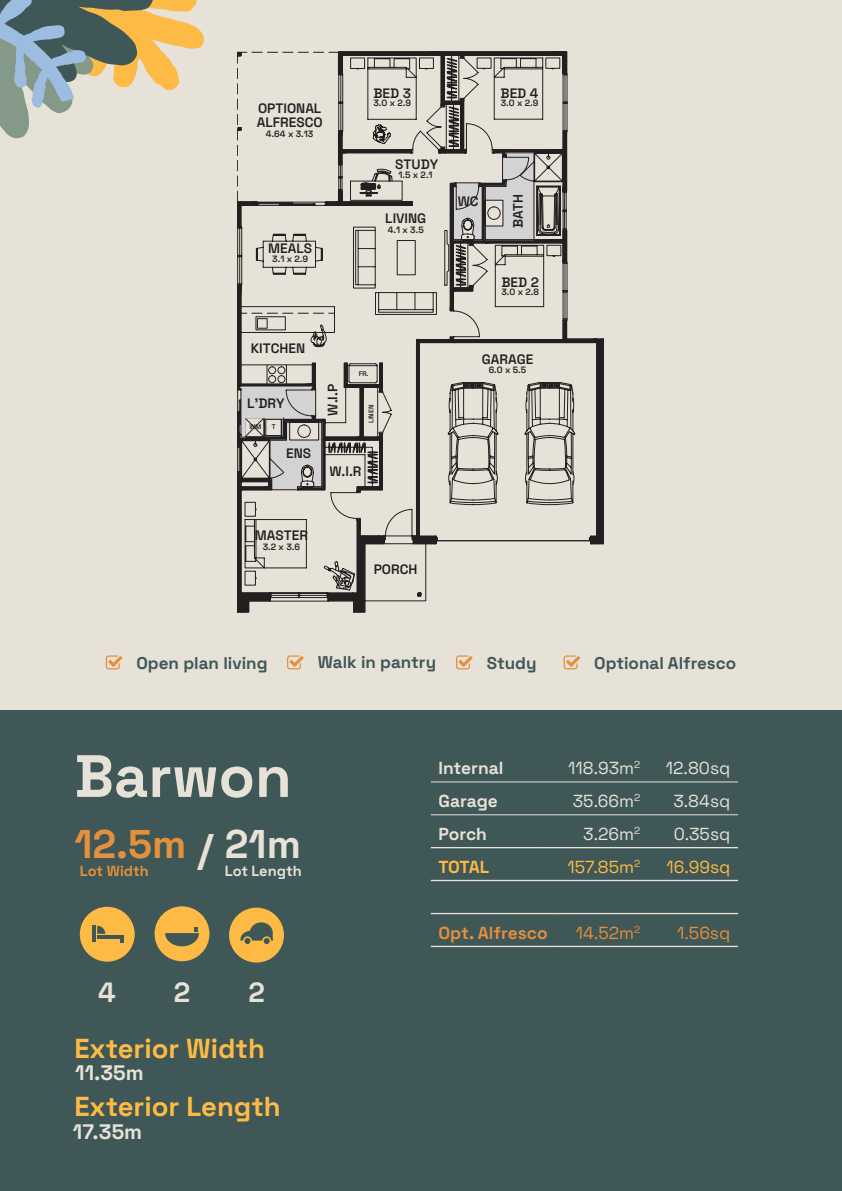
<style>
.page{position:relative;width:842px;height:1191px;background:#fff}
.page>*{position:absolute;margin:0;border:0;box-sizing:border-box;transform-origin:0 0}
.t1{font:700 59.6px "Space Grotesk";color:#e6e2d8}
.t2{font:700 40px "Space Grotesk";color:#e4913d}
.t3{font:700 40px "Space Grotesk";color:#e6e2d8}
.t4{font:700 27.8px "Space Grotesk";color:#e6e2d8}
.t5{font:700 27.4px "Space Grotesk";color:#fdbb45}
.t6{font:700 21px "Space Grotesk";color:#e6e2d8}
.t7{font:17.4px "Space Grotesk";color:#e6e2d8}
.t8{font:700 17.4px "Space Grotesk";color:#e6e2d8}
.t9{font:17.4px "Space Grotesk";color:#fdbb45}
.t10{font:17.4px "Space Grotesk";color:#e48f3d}
.t11{font:700 17.4px "Space Grotesk";color:#e48f3d}
.t12{font:700 17.4px "Space Grotesk";letter-spacing:-.03em;color:#fdbb45}
.t13{font:700 17px "Space Grotesk";color:#3f5756}
.t14{font:700 14.6px "Space Grotesk";color:#e6e2d8}
.t15{font:700 14.6px "Space Grotesk";color:#e4913d}
.t16{font:600 13.7px/13.7px "Space Grotesk";color:#231f20}
.t17{font:condensed 10.7px "Swiss 721 BT";color:#231f20}
.t18{font:600 9.1px "Space Grotesk";color:#231f20}
.t19{font:600 6.7px "Space Grotesk";color:#231f20}
</style>
<div class="page">
<div style="left:0;top:701px;width:842px;height:490px;background:#3f5756"></div>
<hr style="left:431px;top:781px;width:107px;height:1px;background:#e6e2d8">
<hr style="left:538px;top:781px;width:110px;height:1px;background:#e6e2d8">
<hr style="left:648px;top:781px;width:90px;height:1px;background:#e6e2d8">
<hr style="left:431px;top:814px;width:107px;height:1px;background:#e6e2d8">
<hr style="left:538px;top:814px;width:110px;height:1px;background:#e6e2d8">
<hr style="left:648px;top:814px;width:90px;height:1px;background:#e6e2d8">
<hr style="left:431px;top:847px;width:107px;height:1px;background:#e6e2d8">
<hr style="left:538px;top:847px;width:110px;height:1px;background:#e6e2d8">
<hr style="left:648px;top:847px;width:90px;height:1px;background:#e6e2d8">
<hr style="left:431px;top:880px;width:107px;height:1px;background:#e6e2d8">
<hr style="left:538px;top:880px;width:110px;height:1px;background:#e6e2d8">
<hr style="left:648px;top:880px;width:90px;height:1px;background:#e6e2d8">
<hr style="left:431px;top:913px;width:127px;height:1px;background:#e6e2d8">
<hr style="left:558px;top:913px;width:90px;height:1px;background:#e6e2d8">
<hr style="left:648px;top:913px;width:90px;height:1px;background:#e6e2d8">
<hr style="left:431px;top:945px;width:127px;height:2px;background:#e6e2d8">
<hr style="left:558px;top:945px;width:90px;height:2px;background:#e6e2d8">
<hr style="left:648px;top:945px;width:90px;height:2px;background:#e6e2d8">
<div style="left:0;top:0;width:842px;height:709px;background:#e6e2d8"></div>
<svg style="left:237px;top:52px;width:367px;height:561px"></svg>
<div style="left:80px;top:906px;width:55px;height:55px;background:#fdbb45;border-radius:50%"></div>
<hr style="left:97px;top:935px;width:26px;height:3px;background:#3f5756">
<svg style="left:97px;top:925px;width:8px;height:8px"></svg>
<div style="left:155px;top:906px;width:54px;height:55px;background:#fdbb45;border-radius:50%"></div>
<div style="left:229px;top:907px;width:55px;height:55px;background:#fdbb45;border-radius:50%"></div>
<svg style="left:165px;top:927px;width:34px;height:19px"></svg>
<svg style="left:240px;top:922px;width:33px;height:22px"></svg>
<hr style="left:93px;top:925px;width:3px;height:17px;background:#3f5756">
<svg style="left:106px;top:655px;width:16px;height:14px"></svg>
<svg style="left:287px;top:655px;width:17px;height:14px"></svg>
<svg style="left:456px;top:655px;width:17px;height:14px"></svg>
<svg style="left:564px;top:655px;width:16px;height:14px"></svg>
<svg style="left:0;top:0;width:204px;height:139px"></svg>
<p class="t16" style="left:257px;top:101px;width:67px">OPTIONAL<br>ALFRESCO</p>
<p class="t18" style="left:266px;top:127px;width:49px">4.64 x 3.13</p>
<p class="t16" style="left:268px;top:241px;width:45px">MEALS</p>
<p class="t18" style="left:272px;top:252px;width:37px">3.1 x 2.9</p>
<p class="t16" style="left:373px;top:85px;width:39px">BED 3</p>
<p class="t18" style="left:373px;top:96px;width:39px">3.0 x 2.9</p>
<p class="t16" style="left:395px;top:157px;width:45px">STUDY</p>
<p class="t18" style="left:398px;top:168px;width:36px">1.5 x 2.1</p>
<p class="t16" style="left:385px;top:211px;width:43px">LIVING</p>
<p class="t18" style="left:388px;top:223px;width:38px">4.1 x 3.5</p>
<p class="t16" style="left:251px;top:341px;width:56px">KITCHEN</p>
<p class="t16" style="left:247px;top:396px;width:39px">L’DRY</p>
<p class="t17" style="left:262px;top:398px;width:26px">L'DRY</p>
<p class="t19" style="left:250px;top:422px;width:13px">WM</p>
<p class="t19" style="left:272px;top:422px;width:5px">T</p>
<p class="t16" style="left:286px;top:446px;width:27px">ENS</p>
<p class="t16" style="left:325px;top:415px;width:33px;rotate:-90deg">W.I.P</p>
<p class="t19" style="left:359px;top:369px;width:11px">FR.</p>
<p class="t19" style="left:366px;top:423px;width:20px;rotate:-90deg">LINEN</p>
<p class="t16" style="left:329px;top:463px;width:34px">W.I.R</p>
<p class="t16" style="left:501px;top:85px;width:39px">BED 4</p>
<p class="t18" style="left:501px;top:96px;width:39px">3.0 x 2.9</p>
<p class="t16" style="left:458px;top:194px;width:22px">WC</p>
<p class="t16" style="left:510px;top:228px;width:36px;rotate:-90deg">BATH</p>
<p class="t16" style="left:501px;top:274px;width:39px">BED 2</p>
<p class="t18" style="left:501px;top:286px;width:39px">3.0 x 2.8</p>
<p class="t16" style="left:482px;top:351px;width:53px">GARAGE</p>
<p class="t18" style="left:489px;top:363px;width:39px">6.0 x 5.5</p>
<p class="t16" style="left:255px;top:528px;width:55px">MASTER</p>
<p class="t18" style="left:263px;top:540px;width:39px">3.2 x 3.6</p>
<p class="t16" style="left:374px;top:562px;width:45px">PORCH</p>
<p class="t13" style="left:136px;top:650px;width:133px">Open plan living</p>
<p class="t13" style="left:318px;top:649px;width:120px">Walk in pantry</p>
<p class="t13" style="left:487px;top:650px;width:51px">Study</p>
<p class="t13" style="left:594px;top:650px;width:143px">Optional Alfresco</p>
<p class="t1" style="left:74px;top:732px;width:219px">Barwon</p>
<p class="t2" style="left:74px;top:815px;width:114px">12.5m</p>
<p class="t3" style="left:198px;top:819px;width:17px">/</p>
<p class="t3" style="left:225px;top:815px;width:78px">21m</p>
<p class="t15" style="left:80px;top:860px;width:70px">Lot Width</p>
<p class="t14" style="left:225px;top:860px;width:78px">Lot Length</p>
<p class="t4" style="left:98px;top:972px;width:19px">4</p>
<p class="t4" style="left:174px;top:972px;width:18px">2</p>
<p class="t4" style="left:249px;top:972px;width:18px">2</p>
<p class="t5" style="left:74px;top:1027px;width:192px">Exterior Width</p>
<p class="t5" style="left:74px;top:1086px;width:208px">Exterior Length</p>
<p class="t6" style="left:75px;top:1057px;width:70px">11.35m</p>
<p class="t6" style="left:73px;top:1115px;width:71px">17.35m</p>
<p class="t8" style="left:439px;top:755px;width:66px">Internal</p>
<p class="t7" style="left:568px;top:755px;width:73px">118.93m<sup>2</sup></p>
<p class="t7" style="left:666px;top:755px;width:66px">12.80sq</p>
<p class="t8" style="left:439px;top:788px;width:61px">Garage</p>
<p class="t7" style="left:573px;top:788px;width:69px">35.66m<sup>2</sup></p>
<p class="t7" style="left:673px;top:788px;width:58px">3.84sq</p>
<p class="t8" style="left:439px;top:821px;width:50px">Porch</p>
<p class="t7" style="left:583px;top:821px;width:59px">3.26m<sup>2</sup></p>
<p class="t7" style="left:674px;top:821px;width:58px">0.35sq</p>
<p class="t12" style="left:439px;top:854px;width:52px">TOTAL</p>
<p class="t9" style="left:567px;top:854px;width:74px">157.85m<sup>2</sup></p>
<p class="t9" style="left:666px;top:854px;width:65px">16.99sq</p>
<p class="t11" style="left:439px;top:920px;width:111px">Opt. Alfresco</p>
<p class="t10" style="left:576px;top:920px;width:66px">14.52m<sup>2</sup></p>
<p class="t10" style="left:677px;top:920px;width:55px">1.56sq</p>
</div>
